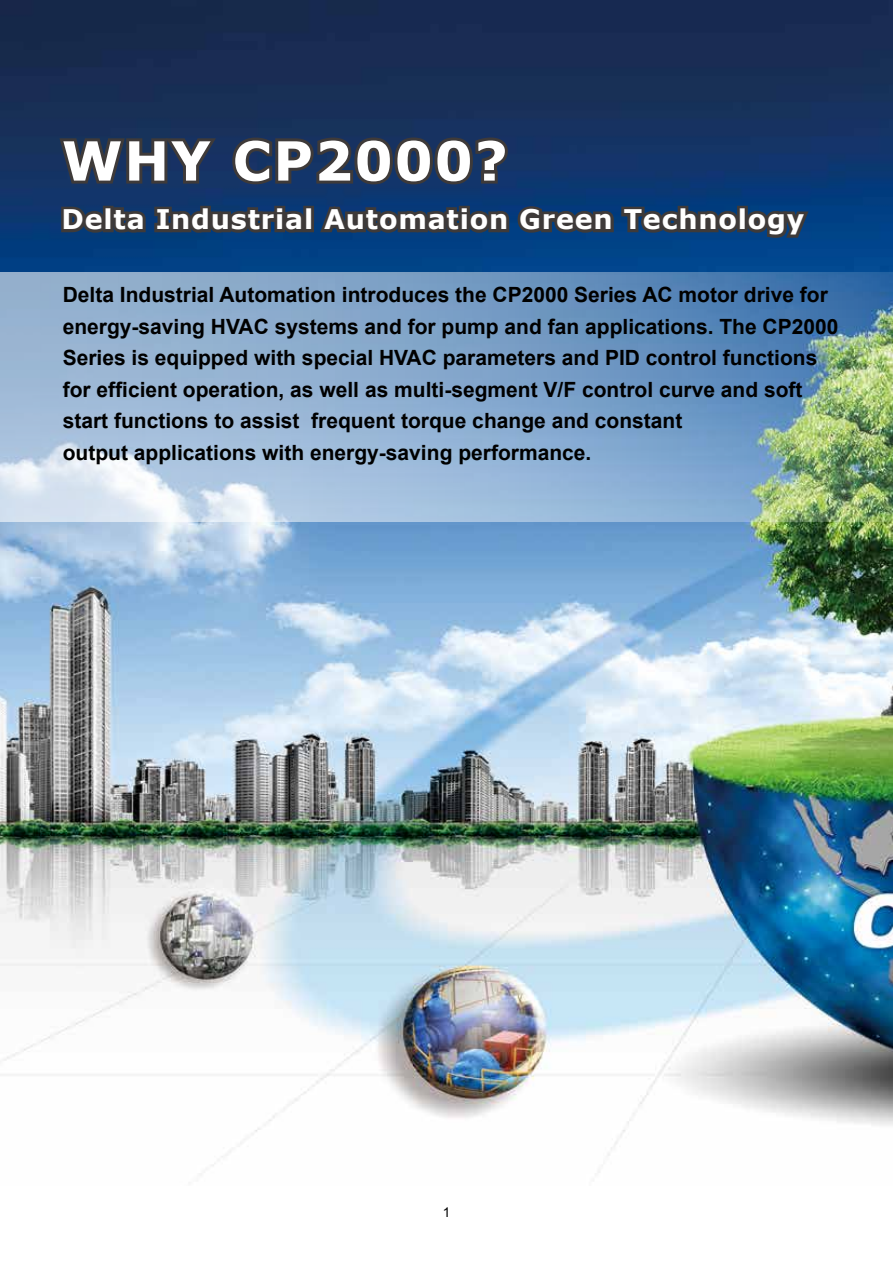
<style>
.page{position:relative;width:893px;height:1263px;background:#fff}
.page>*{position:absolute;margin:0;border:0;box-sizing:border-box;transform-origin:0 0}
.t1{font:700 54px "Verdana";letter-spacing:.03em;color:#fff}
.t2{font:700 27px "Verdana";letter-spacing:.03em;color:#fff}
.t3{font:700 21px/31.5px "Arial";color:#000}
.t4{font:13.5px "Arial";color:#000}
</style>
<div class="page">
<img style="left:0;top:0;width:893px;height:1173px">
<svg style="left:0;top:272px;width:893px;height:250px;background:#8badc7"></svg>
<svg style="left:56px;top:132px;width:165px;height:62px;background:#253552"></svg>
<svg style="left:228px;top:133px;width:284px;height:56px;background:#273650"></svg>
<svg style="left:58px;top:202px;width:249px;height:36px;background:#273952"></svg>
<div style="left:303px;top:206px;width:11px;height:26px;border:6px solid #3e3a39"></div>
<svg style="left:316px;top:196px;width:497px;height:46px;background:#1c3b60"></svg>
<h1 class="t1" style="left:62px;top:123px;width:448px">WHY CP2000?</h1>
<p class="t2" style="left:62px;top:200px;width:744px">Delta Industrial Automation Green Technology</p>
<p class="t3" style="left:63px;top:280px;width:777px">Delta Industrial Automation introduces the CP2000 Series AC motor drive for energy-saving HVAC systems and for pump and fan applications. The CP2000<br>Series is equipped with special HVAC parameters and PID control functions for efficient operation, as well as multi-segment V/F control curve and soft start functions to assist frequent torque change and constant<br>output applications with energy-saving performance.</p>
<p class="t4" style="left:443px;top:1203px;width:9px">1</p>
</div>
